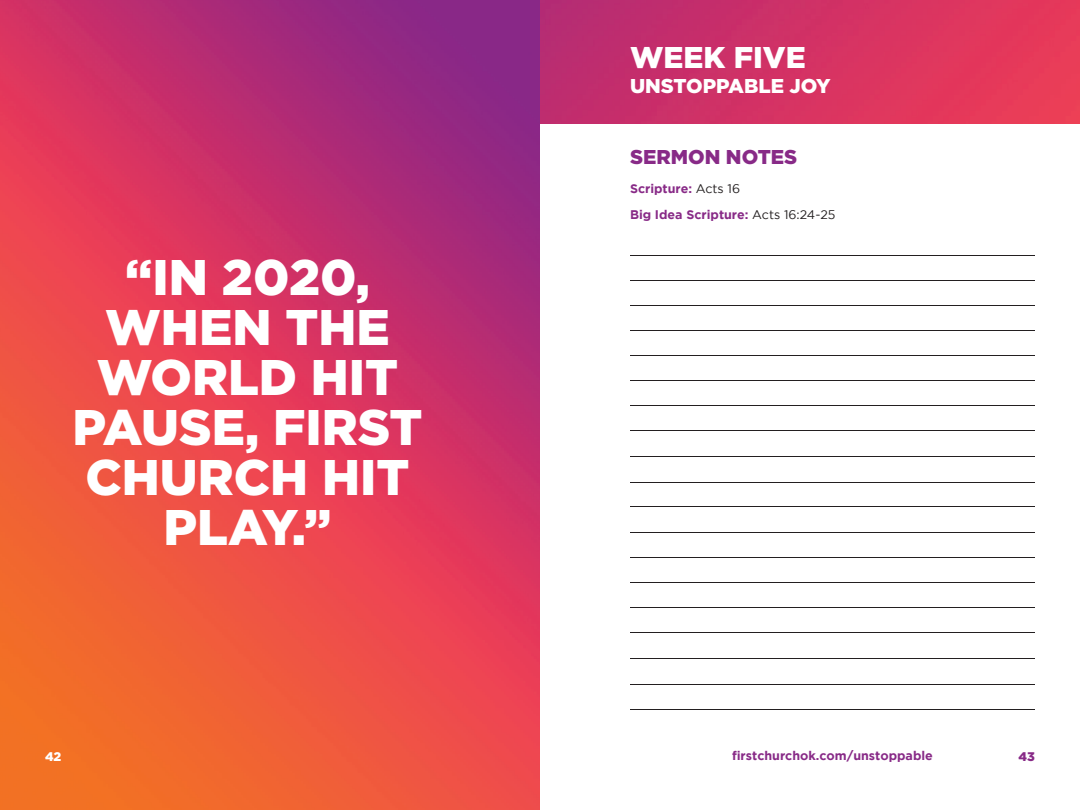
<style>
.page{position:relative;width:1080px;height:810px;background:#fff}
.page>*{position:absolute;margin:0;border:0;box-sizing:border-box;transform-origin:0 0}
.Headline{font:900 50px/50px "Gotham";color:#fff;text-align:center}
.Headline-2{font:900 30px "Gotham";color:#fff}
.Headline-3{font:900 20px "Gotham";color:#fff}
.Headline-4{font:900 20px "Gotham";color:#882a87}
.t1{font:700 12.5px "Gotham";color:#882a87}
.t2{font:900 12.5px "Gotham";color:#fff}
.t3{font:900 12.5px "Gotham";color:#882a87}
.s1{font-weight:400;color:#231f20}
</style>
<div class="page">
<img style="left:0;top:0;width:540px;height:810px">
<hr style="left:630px;top:255px;width:405px;height:1px;background:#231f20">
<hr style="left:630px;top:280px;width:405px;height:1px;background:#231f20">
<hr style="left:630px;top:305px;width:405px;height:1px;background:#231f20">
<hr style="left:630px;top:330px;width:405px;height:1px;background:#231f20">
<hr style="left:630px;top:355px;width:405px;height:1px;background:#231f20">
<hr style="left:630px;top:380px;width:405px;height:1px;background:#231f20">
<hr style="left:630px;top:405px;width:405px;height:1px;background:#231f20">
<hr style="left:630px;top:431px;width:405px;height:1px;background:#231f20">
<hr style="left:630px;top:456px;width:405px;height:1px;background:#231f20">
<hr style="left:630px;top:482px;width:405px;height:1px;background:#231f20">
<hr style="left:630px;top:506px;width:405px;height:1px;background:#231f20">
<hr style="left:630px;top:532px;width:405px;height:1px;background:#231f20">
<hr style="left:630px;top:557px;width:405px;height:1px;background:#231f20">
<hr style="left:630px;top:582px;width:405px;height:1px;background:#231f20">
<hr style="left:630px;top:607px;width:405px;height:1px;background:#231f20">
<hr style="left:630px;top:632px;width:405px;height:1px;background:#231f20">
<hr style="left:630px;top:658px;width:405px;height:1px;background:#231f20">
<hr style="left:630px;top:684px;width:405px;height:1px;background:#231f20">
<hr style="left:630px;top:709px;width:405px;height:1px;background:#231f20">
<img style="left:540px;top:0;width:540px;height:124px">
<p class="Headline-2" style="left:630px;top:40px;width:177px">WEEK FIVE</p>
<p class="Headline-3" style="left:630px;top:74px;width:202px">UNSTOPPABLE JOY</p>
<p class="Headline-4" style="left:630px;top:145px;width:169px">SERMON NOTES</p>
<p class="Headline" style="left:73px;top:251px;width:351px">“IN 2020,<br>WHEN THE<br>WORLD HIT<br>PAUSE, FIRST<br>CHURCH HIT<br>PLAY.”</p>
<p class="t1" style="left:630px;top:181px;width:112px">Scripture: <span class="s1">Acts 16</span></p>
<p class="t1" style="left:630px;top:207px;width:207px">Big Idea Scripture: <span class="s1">Acts 16:24-25</span></p>
<p class="t1" style="left:732px;top:749px;width:202px">firstchurchok.com/unstoppable</p>
<p class="t2" style="left:45px;top:750px;width:18px">42</p>
<p class="t3" style="left:1019px;top:750px;width:18px">43</p>
</div>
